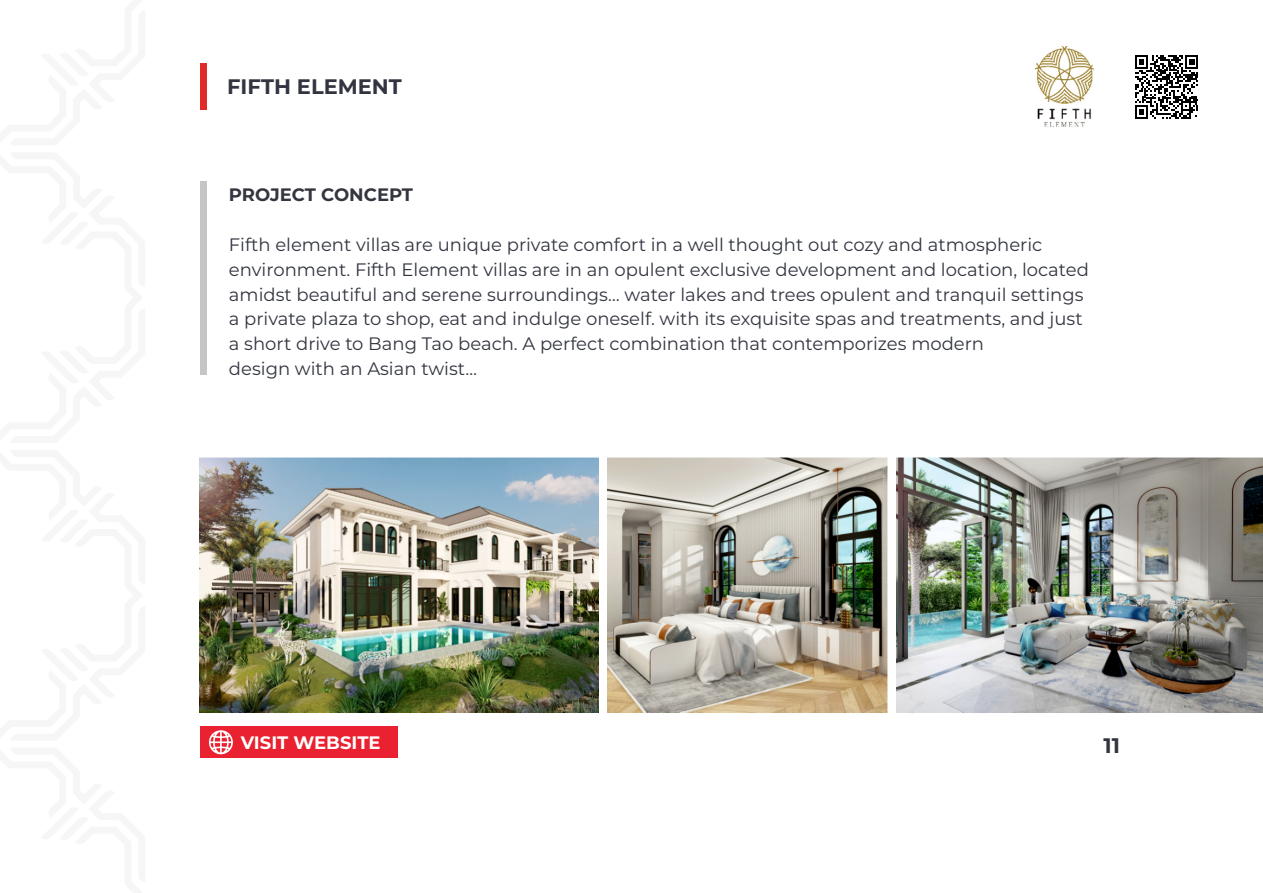
<style>
.page{position:relative;width:1263px;height:893px;background:#fff}
.page>*{position:absolute;margin:0;border:0;box-sizing:border-box;transform-origin:0 0}
.t1{font:700 21px "Montserrat";color:#323540}
.t2{font:18px/24.8px "Montserrat";color:#323540}
.t3{font:700 18px "Montserrat";color:#33353f}
.t4{font:700 18px "Montserrat";color:#fff}
</style>
<div class="page">
<div style="left:200px;top:181px;width:6px;height:194px;background:#c5c5c5"></div>
<div style="left:200px;top:64px;width:6px;height:46px;background:#e02a27"></div>
<img style="left:200px;top:457px;width:399px;height:255px">
<img style="left:608px;top:457px;width:279px;height:255px">
<img style="left:897px;top:457px;width:366px;height:255px">
<div style="left:200px;top:726px;width:197px;height:32px;background:#ea2130"></div>
<svg style="left:209px;top:730px;width:24px;height:24px"></svg>
<img style="left:1035px;top:47px;width:59px;height:80px">
<svg style="left:1135px;top:55px;width:63px;height:64px"></svg>
<p class="t1" style="left:227px;top:74px;width:176px">FIFTH ELEMENT</p>
<p class="t3" style="left:229px;top:184px;width:185px">PROJECT CONCEPT</p>
<p class="t2" style="left:229px;top:232px;width:861px">Fifth element villas are unique private comfort in a well thought out cozy and atmospheric environment. Fifth Element villas are in an opulent exclusive development and location, located amidst beautiful and serene surroundings… water lakes and trees opulent and tranquil settings a private plaza to shop, eat and indulge oneself. with its exquisite spas and treatments, and just a short drive to Bang Tao beach. A perfect combination that contemporizes modern<br>design with an Asian twist…</p>
<p class="t4" style="left:241px;top:731px;width:141px">VISIT WEBSITE</p>
<p class="t1" style="left:1103px;top:733px;width:18px">11</p>
</div>
